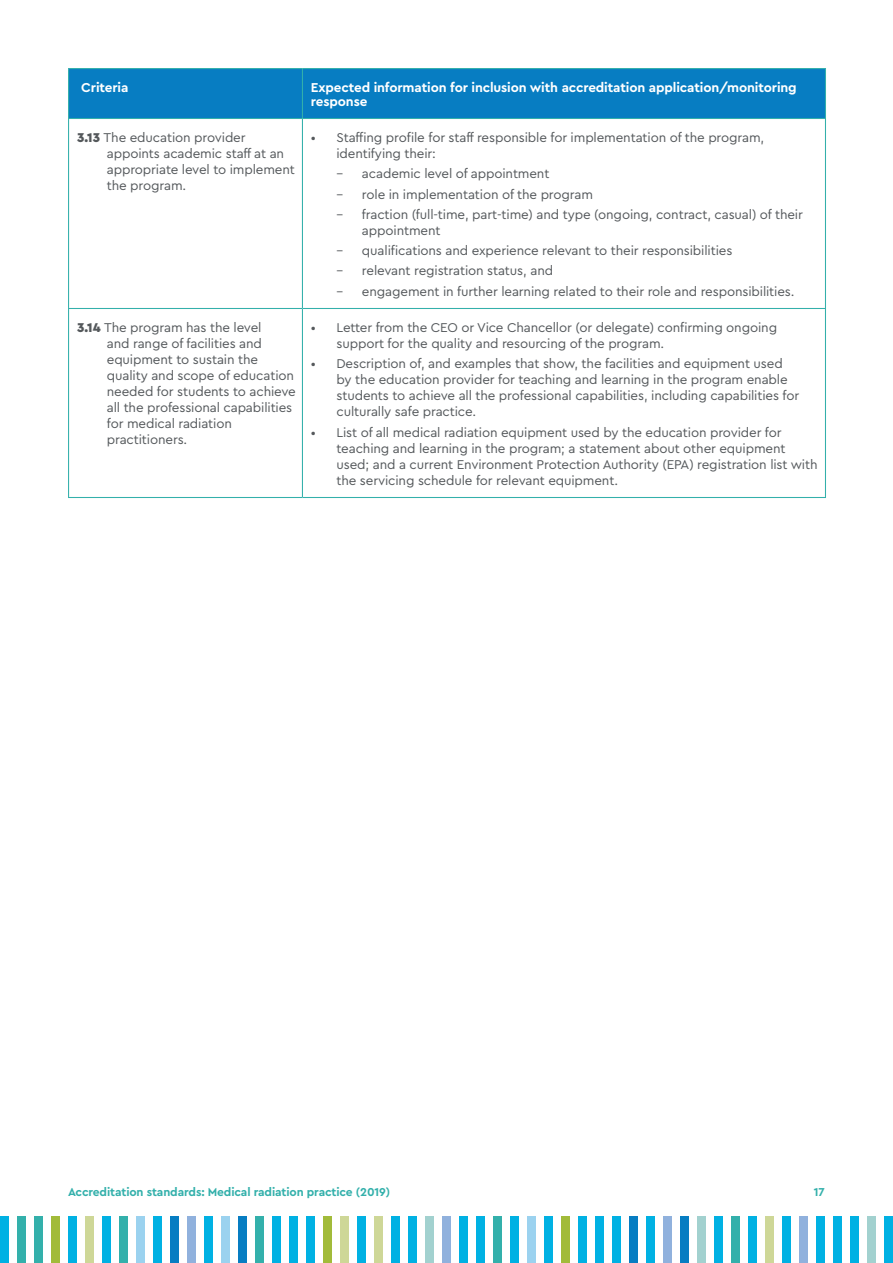
<style>
.page{position:relative;width:893px;height:1263px;background:#fff}
.page>*{position:absolute;margin:0;border:0;box-sizing:border-box;transform-origin:0 0}
.t1{font:700 13.5px/13.5px "Cera Pro";letter-spacing:-.01em;color:#fff}
.t2{font:13.35px/16px "Cera Pro";letter-spacing:-.01em;color:#54585b}
.t3{font:700 12px "Cera Pro";letter-spacing:-.01em;color:#33b0ab}
.s1{font-weight:900}
</style>
<div class="page">
<div style="left:0;top:1216px;width:9px;height:47px;background:#00b1e3"></div>
<div style="left:544px;top:1216px;width:9px;height:47px;background:#00b1e3"></div>
<div style="left:272px;top:1216px;width:9px;height:47px;background:#00b1e3"></div>
<div style="left:816px;top:1216px;width:9px;height:47px;background:#00b1e3"></div>
<div style="left:136px;top:1216px;width:9px;height:47px;background:#9bd2ef"></div>
<div style="left:680px;top:1216px;width:9px;height:47px;background:#077dc2"></div>
<div style="left:408px;top:1216px;width:9px;height:47px;background:#00b1e3"></div>
<div style="left:68px;top:1216px;width:9px;height:47px;background:#00b1e3"></div>
<div style="left:612px;top:1216px;width:9px;height:47px;background:#00b1e3"></div>
<div style="left:340px;top:1216px;width:9px;height:47px;background:#ced797"></div>
<div style="left:204px;top:1216px;width:9px;height:47px;background:#00b1e3"></div>
<div style="left:748px;top:1216px;width:9px;height:47px;background:#00b1e3"></div>
<div style="left:476px;top:1216px;width:9px;height:47px;background:#00b1e3"></div>
<div style="left:34px;top:1216px;width:9px;height:47px;background:#33b0ab"></div>
<div style="left:578px;top:1216px;width:9px;height:47px;background:#00b1e3"></div>
<div style="left:306px;top:1216px;width:9px;height:47px;background:#00b1e3"></div>
<div style="left:850px;top:1216px;width:9px;height:47px;background:#00b1e3"></div>
<div style="left:170px;top:1216px;width:9px;height:47px;background:#077dc2"></div>
<div style="left:714px;top:1216px;width:9px;height:47px;background:#00b1e3"></div>
<div style="left:442px;top:1216px;width:9px;height:47px;background:#90b1dd"></div>
<div style="left:102px;top:1216px;width:9px;height:47px;background:#00b1e3"></div>
<div style="left:646px;top:1216px;width:9px;height:47px;background:#00b1e3"></div>
<div style="left:374px;top:1216px;width:9px;height:47px;background:#ced797"></div>
<div style="left:238px;top:1216px;width:9px;height:47px;background:#077dc2"></div>
<div style="left:782px;top:1216px;width:9px;height:47px;background:#00b1e3"></div>
<div style="left:510px;top:1216px;width:9px;height:47px;background:#00b1e3"></div>
<div style="left:17px;top:1216px;width:9px;height:47px;background:#33b0ab"></div>
<div style="left:561px;top:1216px;width:9px;height:47px;background:#a2bb3a"></div>
<div style="left:289px;top:1216px;width:9px;height:47px;background:#00b1e3"></div>
<div style="left:833px;top:1216px;width:9px;height:47px;background:#00b1e3"></div>
<div style="left:153px;top:1216px;width:9px;height:47px;background:#00b1e3"></div>
<div style="left:697px;top:1216px;width:9px;height:47px;background:#a2d1cf"></div>
<div style="left:425px;top:1216px;width:9px;height:47px;background:#a2d1cf"></div>
<div style="left:85px;top:1216px;width:9px;height:47px;background:#ced797"></div>
<div style="left:629px;top:1216px;width:9px;height:47px;background:#077dc2"></div>
<div style="left:357px;top:1216px;width:9px;height:47px;background:#00b1e3"></div>
<div style="left:221px;top:1216px;width:9px;height:47px;background:#9bd2ef"></div>
<div style="left:765px;top:1216px;width:9px;height:47px;background:#ced797"></div>
<div style="left:493px;top:1216px;width:9px;height:47px;background:#33b0ab"></div>
<div style="left:51px;top:1216px;width:9px;height:47px;background:#a2bb3a"></div>
<div style="left:595px;top:1216px;width:9px;height:47px;background:#00b1e3"></div>
<div style="left:323px;top:1216px;width:9px;height:47px;background:#a2bb3a"></div>
<div style="left:867px;top:1216px;width:9px;height:47px;background:#a2d1cf"></div>
<div style="left:884px;top:1216px;width:9px;height:47px;background:#00b1e3"></div>
<div style="left:187px;top:1216px;width:9px;height:47px;background:#90b1dd"></div>
<div style="left:731px;top:1216px;width:9px;height:47px;background:#33b0ab"></div>
<div style="left:459px;top:1216px;width:9px;height:47px;background:#00b1e3"></div>
<div style="left:119px;top:1216px;width:9px;height:47px;background:#33b0ab"></div>
<div style="left:663px;top:1216px;width:9px;height:47px;background:#90b1dd"></div>
<div style="left:391px;top:1216px;width:9px;height:47px;background:#00b1e3"></div>
<div style="left:255px;top:1216px;width:9px;height:47px;background:#33b0ab"></div>
<div style="left:799px;top:1216px;width:9px;height:47px;background:#90b1dd"></div>
<div style="left:527px;top:1216px;width:9px;height:47px;background:#9bd2ef"></div>
<div style="left:69px;top:69px;width:756px;height:49px;background:#077dc2"></div>
<hr style="left:68px;top:68px;width:234px;height:1px;background:#33b0ab">
<hr style="left:68px;top:69px;width:1px;height:49px;background:#33b0ab">
<hr style="left:302px;top:68px;width:524px;height:1px;background:#33b0ab">
<hr style="left:302px;top:69px;width:1px;height:49px;background:#33b0ab">
<hr style="left:825px;top:69px;width:1px;height:49px;background:#33b0ab">
<hr style="left:68px;top:118px;width:234px;height:1px;background:#33b0ab">
<hr style="left:302px;top:118px;width:524px;height:1px;background:#33b0ab">
<hr style="left:68px;top:119px;width:1px;height:189px;background:#33b0ab">
<hr style="left:302px;top:119px;width:1px;height:189px;background:#33b0ab">
<hr style="left:825px;top:119px;width:1px;height:189px;background:#33b0ab">
<hr style="left:68px;top:308px;width:234px;height:1px;background:#33b0ab">
<hr style="left:68px;top:309px;width:1px;height:188px;background:#33b0ab">
<hr style="left:302px;top:308px;width:524px;height:1px;background:#33b0ab">
<hr style="left:302px;top:309px;width:1px;height:188px;background:#33b0ab">
<hr style="left:825px;top:309px;width:1px;height:188px;background:#33b0ab">
<hr style="left:68px;top:497px;width:234px;height:1px;background:#33b0ab">
<hr style="left:302px;top:497px;width:524px;height:1px;background:#33b0ab">
<p class="t1" style="left:81px;top:80px;width:49px">Criteria</p>
<p class="t1" style="left:311px;top:80px;width:487px">Expected information for inclusion with accreditation application/monitoring response</p>
<p class="t2" style="left:107px;top:129px;width:190px;text-indent:-30px"><span class="s1">3.13</span> The education provider appoints academic staff at an appropriate level to implement the program.</p>
<p class="t2" style="left:336px;top:129px;width:429px;text-indent:-26px">• Staffing profile for staff responsible for implementation of the program, identifying their:</p>
<p class="t2" style="left:336px;top:165px;width:214px">– academic level of appointment</p>
<p class="t2" style="left:336px;top:185px;width:258px">– role in implementation of the program</p>
<p class="t2" style="left:362px;top:206px;width:442px;text-indent:-26px">– fraction (full-time, part-time) and type (ongoing, contract, casual) of their appointment</p>
<p class="t2" style="left:336px;top:242px;width:397px">– qualifications and experience relevant to their responsibilities</p>
<p class="t2" style="left:336px;top:262px;width:218px">– relevant registration status, and</p>
<p class="t2" style="left:336px;top:283px;width:460px">– engagement in further learning related to their role and responsibilities.</p>
<p class="t2" style="left:107px;top:319px;width:191px;text-indent:-30px"><span class="s1">3.14</span> The program has the level<br>and range of facilities and equipment to sustain the quality and scope of education needed for students to achieve all the professional capabilities for medical radiation practitioners.</p>
<p class="t2" style="left:336px;top:319px;width:442px;text-indent:-26px">• Letter from the CEO or Vice Chancellor (or delegate) confirming ongoing support for the quality and resourcing of the program.</p>
<p class="t2" style="left:336px;top:355px;width:464px;text-indent:-26px">• Description of, and examples that show, the facilities and equipment used by the education provider for teaching and learning in the program enable students to achieve all the professional capabilities, including capabilities for culturally safe practice.</p>
<p class="t2" style="left:336px;top:423px;width:483px;text-indent:-26px">• List of all medical radiation equipment used by the education provider for teaching and learning in the program; a statement about other equipment used; and a current Environment Protection Authority (EPA) registration list with the servicing schedule for relevant equipment.</p>
<p class="t3" style="left:68px;top:1184px;width:324px">Accreditation standards: Medical radiation practice (2019)</p>
<p class="t3" style="left:814px;top:1184px;width:12px">17</p>
</div>
